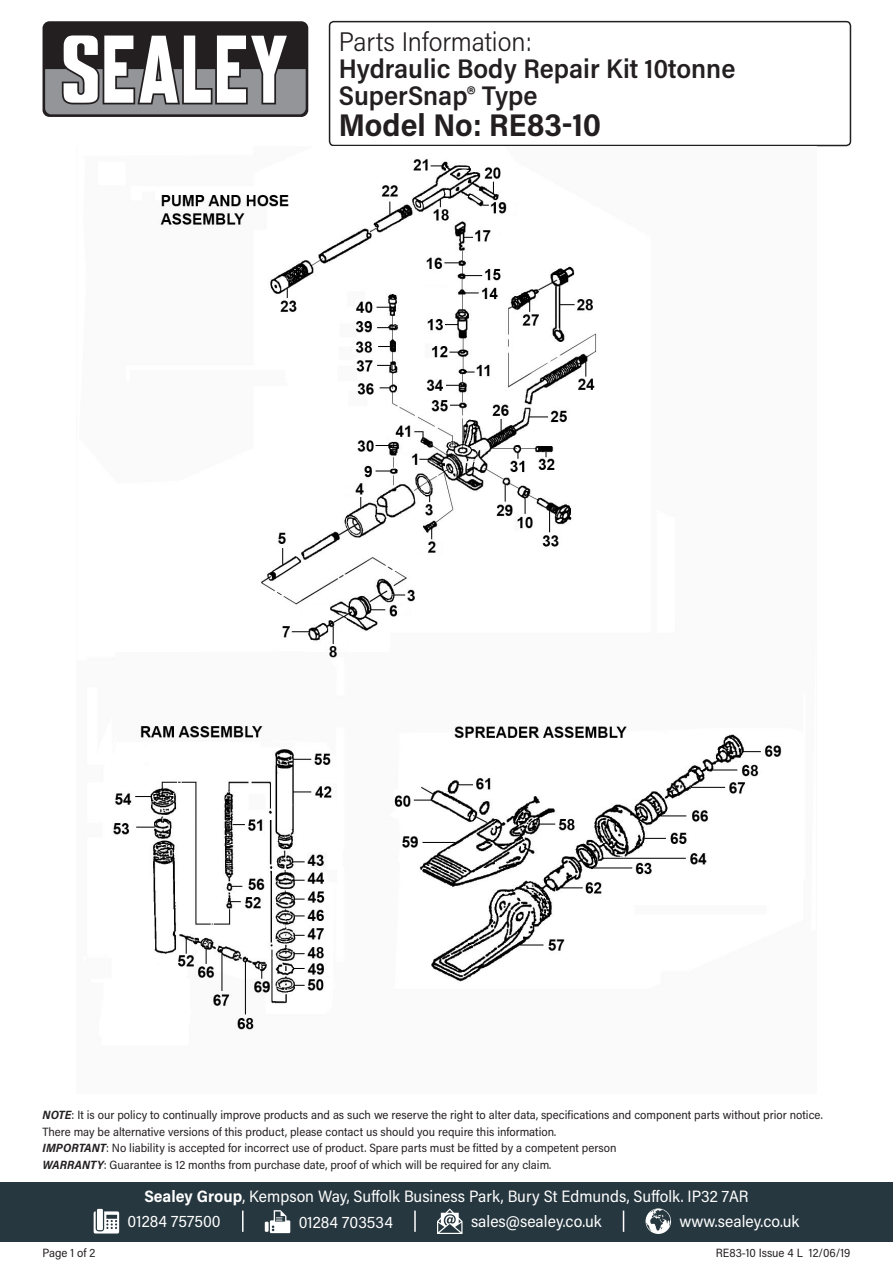
<style>
.page{position:relative;width:893px;height:1263px;background:#fff}
.page>*{position:absolute;margin:0;border:0;box-sizing:border-box;transform-origin:0 0}
.Model_Number{font:700 31.5px "Acumin Pro Semi Cond";color:#231f20}
.Product_Description{font:600 27px/27px "Acumin Pro Semi Cond";color:#231f20}
.Parts_Information{font:300 27px "Acumin Pro Semi Cond";color:#231f20}
.Address{font:16.5px "Acumin Pro Semi Cond";color:#fff}
.Contact_Info{font:16.5px "Acumin Pro Semi Cond";color:#fff}
.Disclaimer{font:12px/16.5px "Acumin Pro Semi Cond";color:#231f20}
.Document_Info{font:12px "Acumin Pro Semi Cond";color:#231f20}
.s1{font-weight:700;font-style:italic}
.s2{font-weight:700}
</style>
<div class="page">
<div style="left:43px;top:21px;width:265px;height:96px;background:#231f20;border-radius:7px"></div>
<svg style="left:45px;top:35px;width:261px;height:79px"></svg>
<div style="left:0;top:1182px;width:893px;height:60px;background:#27373f"></div>
<svg style="left:94px;top:1211px;width:25px;height:22px"></svg>
<div style="left:97px;top:1209px;width:6px;height:21px;background:#fff"></div>
<svg style="left:265px;top:1222px;width:4px;height:10px"></svg>
<svg style="left:270px;top:1210px;width:20px;height:23px"></svg>
<svg style="left:437px;top:1208px;width:25px;height:26px"></svg>
<svg style="left:645px;top:1208px;width:26px;height:26px"></svg>
<hr style="left:242px;top:1210px;width:2px;height:22px;background:#fff">
<svg style="left:623px;top:1210px;width:1px;height:22px"></svg>
<hr style="left:414px;top:1210px;width:2px;height:22px;background:#fff">
<div style="left:329px;top:21px;width:522px;height:125px;border:2px solid #231f20;border-radius:4px"></div>
<img style="left:113px;top:159px;width:669px;height:871px">
<p class="Parts_Information" style="left:339px;top:23px;width:195px">Parts Information:</p>
<p class="Product_Description" style="left:339px;top:54px;width:398px">Hydraulic Body Repair Kit 10tonne<br>SuperSnap® Type</p>
<p class="Model_Number" style="left:339px;top:103px;width:264px">Model No: RE83-10</p>
<p class="Disclaimer" style="left:43px;top:1106px;width:782px"><span class="s1">NOTE</span>: It is our policy to continually improve products and as such we reserve the right to alter data, specifications and component parts without prior notice.<br>There may be alternative versions of this product, please contact us should you require this information.</p>
<p class="Disclaimer" style="left:43px;top:1139px;width:575px"><span class="s1">IMPORTANT</span>: No liability is accepted for incorrect use of product. Spare parts must be fitted by a competent person</p>
<p class="Disclaimer" style="left:43px;top:1156px;width:510px"><span class="s1">WARRANTY</span>: Guarantee is 12 months from purchase date, proof of which will be required for any claim.</p>
<p class="Document_Info" style="left:43px;top:1244px;width:54px">Page 1 of 2</p>
<p class="Address" style="left:144px;top:1185px;width:606px"><span class="s2">Sealey Group</span>, Kempson Way, Suffolk Business Park, Bury St Edmunds, Suffolk. IP32 7AR</p>
<p class="Contact_Info" style="left:128px;top:1210px;width:95px">01284 757500</p>
<p class="Contact_Info" style="left:299px;top:1210px;width:96px">01284 703534</p>
<p class="Contact_Info" style="left:471px;top:1210px;width:132px">sales@sealey.co.uk</p>
<p class="Contact_Info" style="left:680px;top:1210px;width:121px">www.sealey.co.uk</p>
<p class="Document_Info" style="left:716px;top:1244px;width:136px">RE83-10 Issue 4 L 12/06/19</p>
</div>
